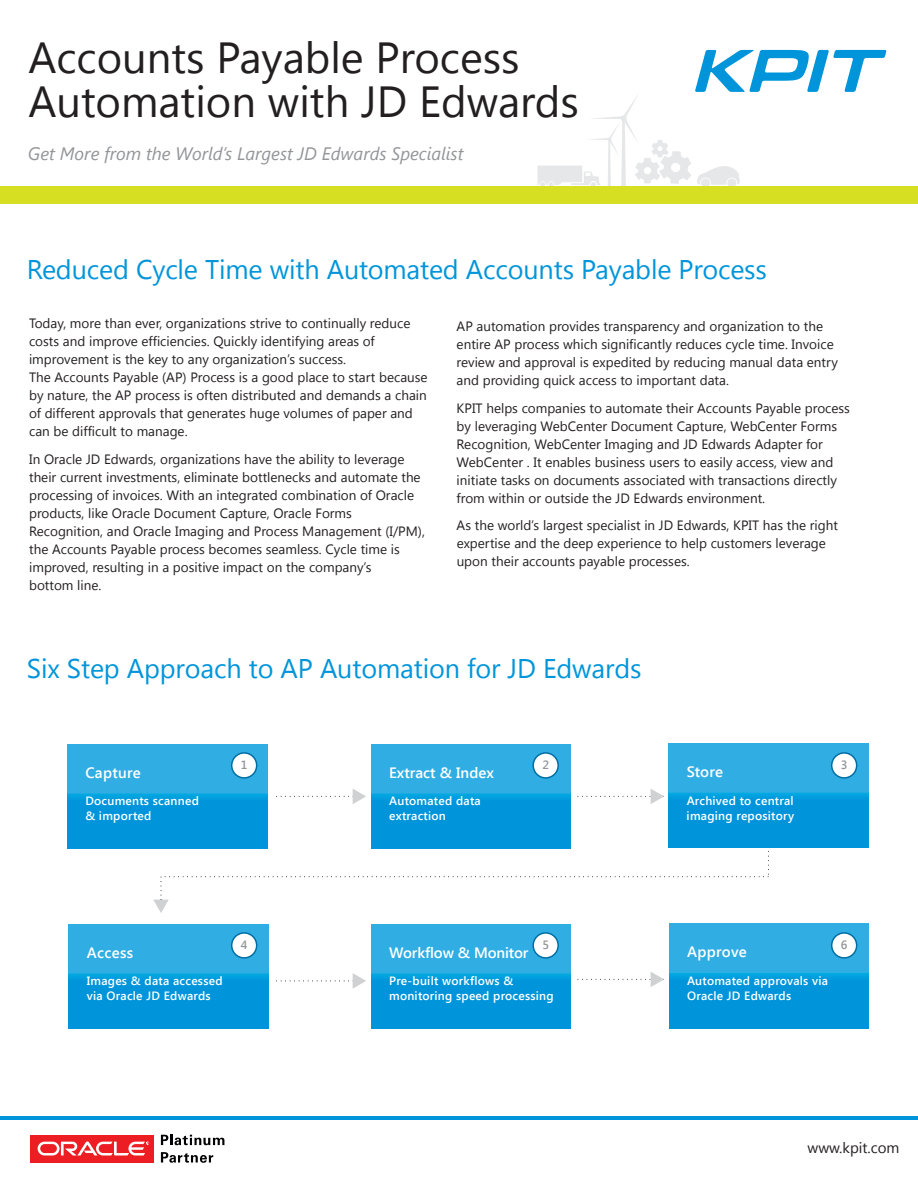
<style>
.page{position:relative;width:918px;height:1188px;background:#fff}
.page>*{position:absolute;margin:0;border:0;box-sizing:border-box;transform-origin:0 0}
.t1{font:43.5px/43.7px "Segoe UI";color:#231f20}
.t2{font:27px "Segoe UI";letter-spacing:-.005em;color:#0095da}
.t3{font:italic 18px "Segoe UI";color:#939598}
.t4{font:600 15px "Segoe UI";color:#fff}
.t5{font:600 15px "Segoe UI";letter-spacing:.02em;color:#fff}
.t6{font:15px "Segoe UI";color:#231f20}
.t7{font:13.5px/18px "Segoe UI";color:#231f20}
.t8{font:600 12px/15px "Segoe UI";letter-spacing:.02em;color:#fff}
.t9{font:600 12px "Segoe UI";color:#939598}
</style>
<div class="page">
<svg style="left:67px;top:744px;width:200px;height:105px;background:#15a1de"></svg>
<svg style="left:371px;top:744px;width:200px;height:105px;background:#15a1de"></svg>
<svg style="left:669px;top:743px;width:199px;height:105px;background:#16a1de"></svg>
<svg style="left:69px;top:924px;width:200px;height:105px;background:#15a1de"></svg>
<svg style="left:371px;top:924px;width:200px;height:105px;background:#15a1de"></svg>
<svg style="left:669px;top:924px;width:200px;height:104px;background:#15a1de"></svg>
<svg style="left:276px;top:789px;width:90px;height:15px"></svg>
<svg style="left:577px;top:789px;width:87px;height:15px"></svg>
<svg style="left:276px;top:973px;width:90px;height:16px"></svg>
<svg style="left:577px;top:972px;width:87px;height:15px"></svg>
<svg style="left:153px;top:851px;width:616px;height:62px"></svg>
<div style="left:231px;top:752px;width:26px;height:27px;background:#fff;border:2px solid #006ea3;border-radius:50%"></div>
<div style="left:532px;top:752px;width:27px;height:27px;background:#fff;border:2px solid #006ea3;border-radius:50%"></div>
<div style="left:831px;top:752px;width:26px;height:27px;background:#fff;border:2px solid #006ea3;border-radius:50%"></div>
<div style="left:231px;top:932px;width:26px;height:27px;background:#fff;border:2px solid #006ea3;border-radius:50%"></div>
<div style="left:532px;top:932px;width:27px;height:27px;background:#fff;border:2px solid #006ea3;border-radius:50%"></div>
<div style="left:831px;top:932px;width:26px;height:27px;background:#fff;border:2px solid #006ea3;border-radius:50%"></div>
<div style="left:31px;top:1135px;width:123px;height:27px;background:#ed1d24"></div>
<svg style="left:38px;top:1141px;width:111px;height:14px"></svg>
<svg style="left:161px;top:1135px;width:63px;height:10px"></svg>
<svg style="left:161px;top:1152px;width:52px;height:11px"></svg>
<hr style="left:0;top:1117px;width:918px;height:3px;background:#0095da">
<svg style="left:538px;top:50px;width:349px;height:136px"></svg>
<div style="left:0;top:186px;width:918px;height:18px;background:#d7df23"></div>
<h1 class="t1" style="left:28px;top:34px;width:552px">Accounts Payable Process<br>Automation with JD Edwards</h1>
<h3 class="t3" style="left:28px;top:141px;width:437px">Get More from the World’s Largest JD Edwards Specialist</h3>
<h2 class="t2" style="left:27px;top:251px;width:742px">Reduced Cycle Time with Automated Accounts Payable Process</h2>
<p class="t7" style="left:29px;top:314px;width:400px">Today, more than ever, organizations strive to continually reduce costs and improve efficiencies. Quickly identifying areas of improvement is the key to any organization’s success.<br>The Accounts Payable (AP) Process is a good place to start because by nature, the AP process is often distributed and demands a chain of different approvals that generates huge volumes of paper and can be difficult to manage.</p>
<p class="t7" style="left:29px;top:450px;width:397px">In Oracle JD Edwards, organizations have the ability to leverage their current investments, eliminate bottlenecks and automate the processing of invoices. With an integrated combination of Oracle products, like Oracle Document Capture, Oracle Forms Recognition, and Oracle Imaging and Process Management (I/PM), the Accounts Payable process becomes seamless. Cycle time is improved, resulting in a positive impact on the company’s<br>bottom line.</p>
<p class="t7" style="left:457px;top:317px;width:383px">AP automation provides transparency and organization to the entire AP process which significantly reduces cycle time. Invoice review and approval is expedited by reducing manual data entry and providing quick access to important data.</p>
<p class="t7" style="left:457px;top:398px;width:395px">KPIT helps companies to automate their Accounts Payable process by leveraging WebCenter Document Capture, WebCenter Forms Recognition, WebCenter Imaging and JD Edwards Adapter for WebCenter . It enables business users to easily access, view and initiate tasks on documents associated with transactions directly from within or outside the JD Edwards environment.</p>
<p class="t7" style="left:457px;top:516px;width:383px">As the world’s largest specialist in JD Edwards, KPIT has the right expertise and the deep experience to help customers leverage upon their accounts payable processes.</p>
<h2 class="t2" style="left:27px;top:650px;width:616px">Six Step Approach to AP Automation for JD Edwards</h2>
<p class="t5" style="left:85px;top:762px;width:57px">Capture</p>
<p class="t8" style="left:85px;top:793px;width:115px">Documents scanned &amp; imported</p>
<p class="t9" style="left:241px;top:756px;width:8px">1</p>
<p class="t9" style="left:542px;top:756px;width:8px">2</p>
<p class="t9" style="left:841px;top:756px;width:8px">3</p>
<p class="t4" style="left:687px;top:761px;width:38px">Store</p>
<p class="t8" style="left:687px;top:792px;width:109px">Archived to central imaging repository</p>
<p class="t4" style="left:389px;top:762px;width:106px">Extract &amp; Index</p>
<p class="t8" style="left:389px;top:793px;width:93px">Automated data extraction</p>
<p class="t4" style="left:87px;top:942px;width:48px">Access</p>
<p class="t8" style="left:87px;top:973px;width:137px">Images &amp; data accessed via Oracle JD Edwards</p>
<p class="t9" style="left:241px;top:936px;width:8px">4</p>
<p class="t9" style="left:542px;top:936px;width:8px">5</p>
<p class="t9" style="left:841px;top:936px;width:8px">6</p>
<p class="t4" style="left:389px;top:942px;width:141px">Workflow &amp; Monitor</p>
<p class="t8" style="left:389px;top:973px;width:166px">Pre-built workflows &amp; monitoring speed processing</p>
<p class="t5" style="left:687px;top:942px;width:61px">Approve</p>
<p class="t8" style="left:687px;top:973px;width:143px">Automated approvals via<br>Oracle JD Edwards</p>
<p class="t6" style="left:808px;top:1137px;width:93px">www.kpit.com</p>
</div>
